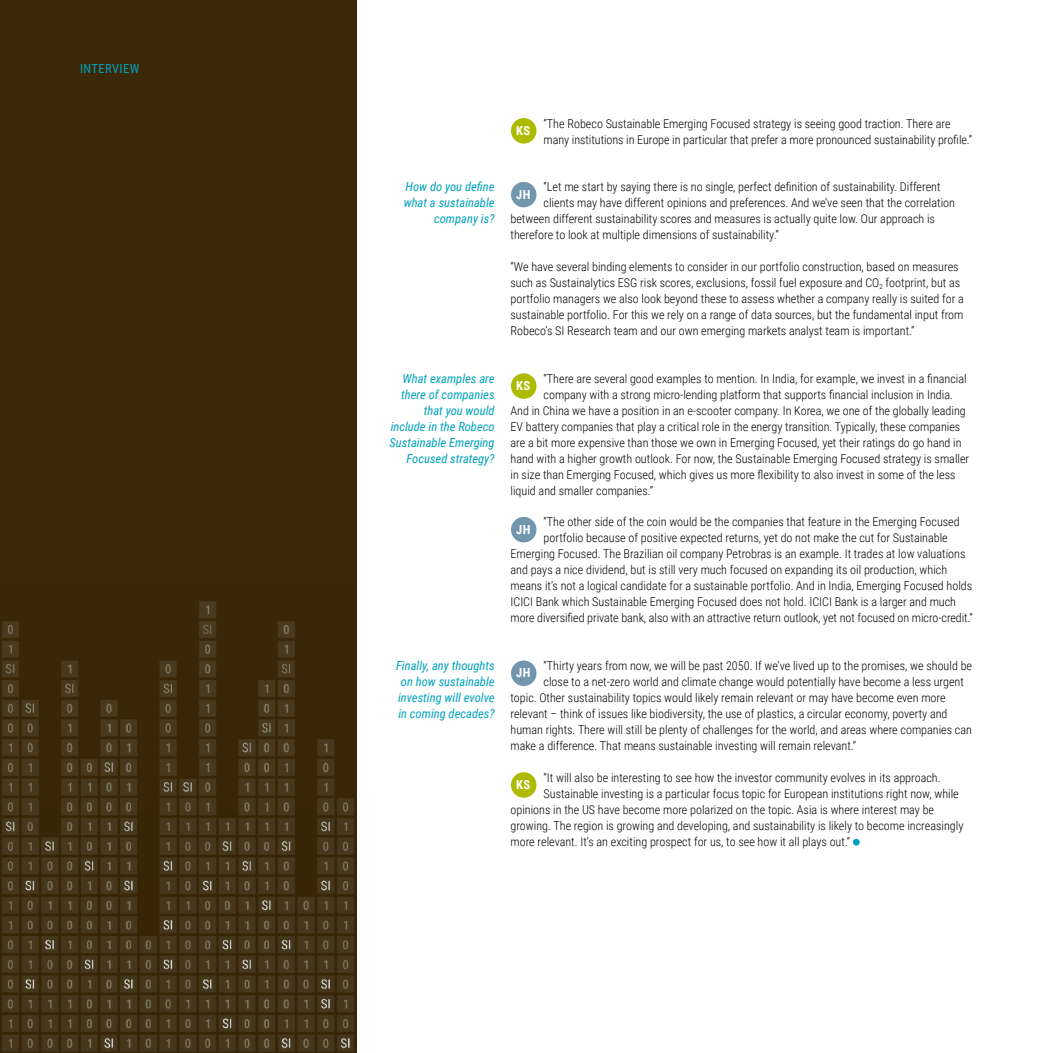
<style>
.page{position:relative;width:1053px;height:1053px;background:#fff}
.page>*{position:absolute;margin:0;border:0;box-sizing:border-box;transform-origin:0 0}
.t1{font:italic 12.5px/16px "Roboto Condensed";color:#00a2bd;text-align:right}
.t2{font:700 12.5px "Roboto Condensed";letter-spacing:.035em;color:#fff}
.t3{font:12.5px "Roboto Condensed";letter-spacing:.035em;color:#00a2bd}
.t4{font:300 12.12px/16px "Roboto Condensed";color:#000}
</style>
<div class="page">
<div style="left:0;top:0;width:356px;height:1052px;background:#3a2808"></div>
<img style="left:2px;top:601px;width:352px;height:451px">
<svg style="left:852px;top:838px;width:7px;height:7px"></svg>
<div style="left:511px;top:118px;width:25px;height:26px;background:#adba00;border-radius:50%"></div>
<div style="left:511px;top:182px;width:25px;height:25px;background:#7396af;border-radius:50%"></div>
<div style="left:511px;top:373px;width:25px;height:26px;background:#adba00;border-radius:50%"></div>
<div style="left:511px;top:517px;width:25px;height:25px;background:#7396af;border-radius:50%"></div>
<div style="left:511px;top:660px;width:25px;height:26px;background:#7396af;border-radius:50%"></div>
<div style="left:511px;top:772px;width:25px;height:25px;background:#adba00;border-radius:50%"></div>
<p class="t3" style="left:80px;top:60px;width:61px">INTERVIEW</p>
<p class="t1" style="left:404px;top:178px;width:92px">How do you define what a sustainable company is?</p>
<p class="t1" style="left:389px;top:370px;width:106px">What examples are there of companies that you would include in the Robeco<br>Sustainable Emerging<br>Focused strategy?</p>
<p class="t1" style="left:396px;top:657px;width:100px;text-align:justify">Finally, any thoughts on how sustainable investing will evolve in coming decades?</p>
<p class="t4" style="left:543px;top:115px;width:430px">“The Robeco Sustainable Emerging Focused strategy is seeing good traction. There are many institutions in Europe in particular that prefer a more pronounced sustainability profile.”</p>
<p class="t4" style="left:543px;top:179px;width:398px">“Let me start by saying there is no single, perfect definition of sustainability. Different</p>
<p class="t4" style="left:543px;top:195px;width:413px">clients may have different opinions and preferences. And we’ve seen that the correlation</p>
<p class="t4" style="left:510px;top:210px;width:426px">between different sustainability scores and measures is actually quite low. Our approach is</p>
<p class="t4" style="left:510px;top:226px;width:270px">therefore to look at multiple dimensions of sustainability.”</p>
<p class="t4" style="left:510px;top:258px;width:454px">“We have several binding elements to consider in our portfolio construction, based on measures such as Sustainalytics ESG risk scores, exclusions, fossil fuel exposure and CO<sub>2</sub> footprint, but as portfolio managers we also look beyond these to assess whether a company really is suited for a sustainable portfolio. For this we rely on a range of data sources, but the fundamental input from Robeco’s SI Research team and our own emerging markets analyst team is important.”</p>
<p class="t4" style="left:543px;top:370px;width:424px">“There are several good examples to mention. In India, for example, we invest in a financial</p>
<p class="t4" style="left:543px;top:386px;width:411px">company with a strong micro-lending platform that supports financial inclusion in India.</p>
<p class="t4" style="left:510px;top:402px;width:456px">And in China we have a position in an e-scooter company. In Korea, we one of the globally leading</p>
<p class="t4" style="left:510px;top:418px;width:451px">EV battery companies that play a critical role in the energy transition. Typically, these companies</p>
<p class="t4" style="left:510px;top:434px;width:452px">are a bit more expensive than those we own in Emerging Focused, yet their ratings do go hand in</p>
<p class="t4" style="left:510px;top:450px;width:460px">hand with a higher growth outlook. For now, the Sustainable Emerging Focused strategy is smaller</p>
<p class="t4" style="left:510px;top:466px;width:446px">in size than Emerging Focused, which gives us more flexibility to also invest in some of the less</p>
<p class="t4" style="left:510px;top:482px;width:144px">liquid and smaller companies.”</p>
<p class="t4" style="left:543px;top:513px;width:417px">“The other side of the coin would be the companies that feature in the Emerging Focused</p>
<p class="t4" style="left:543px;top:529px;width:405px">portfolio because of positive expected returns, yet do not make the cut for Sustainable</p>
<p class="t4" style="left:510px;top:545px;width:456px">Emerging Focused. The Brazilian oil company Petrobras is an example. It trades at low valuations</p>
<p class="t4" style="left:510px;top:561px;width:438px">and pays a nice dividend, but is still very much focused on expanding its oil production, which</p>
<p class="t4" style="left:510px;top:577px;width:463px">means it’s not a logical candidate for a sustainable portfolio. And in India, Emerging Focused holds</p>
<p class="t4" style="left:510px;top:593px;width:447px">ICICI Bank which Sustainable Emerging Focused does not hold. ICICI Bank is a larger and much</p>
<p class="t4" style="left:510px;top:609px;width:464px">more diversified private bank, also with an attractive return outlook, yet not focused on micro-credit.”</p>
<p class="t4" style="left:543px;top:657px;width:430px">“Thirty years from now, we will be past 2050. If we’ve lived up to the promises, we should be</p>
<p class="t4" style="left:543px;top:673px;width:422px">close to a net-zero world and climate change would potentially have become a less urgent</p>
<p class="t4" style="left:510px;top:689px;width:436px">topic. Other sustainability topics would likely remain relevant or may have become even more</p>
<p class="t4" style="left:510px;top:705px;width:438px">relevant – think of issues like biodiversity, the use of plastics, a circular economy, poverty and</p>
<p class="t4" style="left:510px;top:721px;width:463px">human rights. There will still be plenty of challenges for the world, and areas where companies can</p>
<p class="t4" style="left:510px;top:737px;width:347px">make a difference. That means sustainable investing will remain relevant.”</p>
<p class="t4" style="left:543px;top:769px;width:398px">“It will also be interesting to see how the investor community evolves in its approach.</p>
<p class="t4" style="left:543px;top:784px;width:416px">Sustainable investing is a particular focus topic for European institutions right now, while</p>
<p class="t4" style="left:510px;top:800px;width:425px">opinions in the US have become more polarized on the topic. Asia is where interest may be</p>
<p class="t4" style="left:510px;top:816px;width:454px">growing. The region is growing and developing, and sustainability is likely to become increasingly</p>
<p class="t4" style="left:510px;top:832px;width:341px">more relevant. It’s an exciting prospect for us, to see how it all plays out.”</p>
<p class="t2" style="left:516px;top:122px;width:16px">KS</p>
<p class="t2" style="left:516px;top:185px;width:16px">JH</p>
<p class="t2" style="left:516px;top:377px;width:16px">KS</p>
<p class="t2" style="left:516px;top:520px;width:16px">JH</p>
<p class="t2" style="left:516px;top:664px;width:16px">JH</p>
<p class="t2" style="left:516px;top:775px;width:16px">KS</p>
</div>
